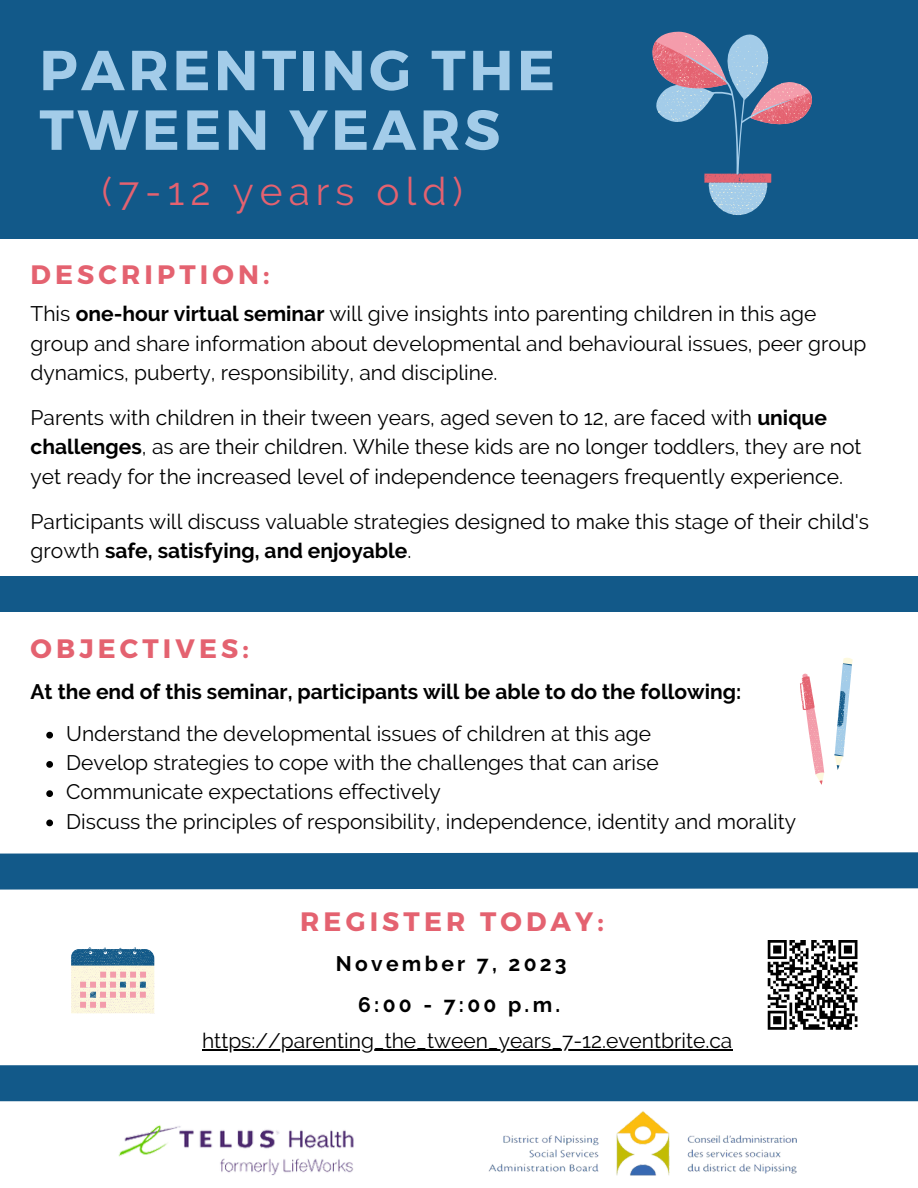
<style>
.page{position:relative;width:918px;height:1188px;background:#fff}
.page>*{position:absolute;margin:0;border:0;box-sizing:border-box;transform-origin:0 0}
.t1{font:700 56.25px/59.7px "Montserrat";letter-spacing:.065em;color:#a3cce9}
.t2{font:38.85px "Raleway";letter-spacing:.155em;color:#e46270}
.t3{font:700 26.7px "Montserrat";letter-spacing:.155em;color:#e46270}
.t4{font:21px/29.2px "Raleway";color:#000}
.t5{font:700 21px "Raleway";color:#000}
.t6{font:700 21px "Raleway";letter-spacing:.155em;color:#000}
.s1{font-weight:700}
</style>
<div class="page">
<div style="left:0;top:0;width:918px;height:239px;background:#125989"></div>
<div style="left:0;top:576px;width:918px;height:36px;background:#125989"></div>
<svg style="left:0;top:852px;width:918px;height:38px;background:#1e618f"></svg>
<div style="left:0;top:1065px;width:918px;height:36px;background:#125989"></div>
<svg style="left:652px;top:32px;width:160px;height:183px"></svg>
<svg style="left:71px;top:947px;width:83px;height:66px;background:#c0c3c3"></svg>
<img style="left:118px;top:1125px;width:236px;height:51px">
<img style="left:488px;top:1111px;width:309px;height:64px">
<svg style="left:800px;top:658px;width:53px;height:127px"></svg>
<svg style="left:46px;top:732px;width:7px;height:7px"></svg>
<svg style="left:46px;top:761px;width:7px;height:7px"></svg>
<svg style="left:46px;top:790px;width:7px;height:7px"></svg>
<svg style="left:46px;top:820px;width:7px;height:6px"></svg>
<hr style="left:202px;top:1049px;width:530px;height:1px;background:#000">
<svg style="left:767px;top:940px;width:91px;height:90px"></svg>
<p class="t1" style="left:39px;top:38px;width:517px">PARENTING THE<br>TWEEN YEARS</p>
<p class="t2" style="left:102px;top:169px;width:363px">(7-12 years old)</p>
<p class="t3" style="left:31px;top:258px;width:241px">DESCRIPTION:</p>
<p class="t4" style="left:31px;top:299px;width:838px">This <span class="s1">one-hour virtual seminar</span> will give insights into parenting children in this age group and share information about developmental and behavioural issues, peer group dynamics, puberty, responsibility, and discipline.</p>
<p class="t4" style="left:31px;top:403px;width:833px">Parents with children in their tween years, aged seven to 12, are faced with <span class="s1">unique challenges</span>, as are their children. While these kids are no longer toddlers, they are not yet ready for the increased level of independence teenagers frequently experience.</p>
<p class="t4" style="left:31px;top:507px;width:840px">Participants will discuss valuable strategies designed to make this stage of their child's growth <span class="s1">safe, satisfying, and enjoyable</span>.</p>
<p class="t3" style="left:31px;top:632px;width:220px">OBJECTIVES:</p>
<p class="t5" style="left:31px;top:680px;width:712px">At the end of this seminar, participants will be able to do the following:</p>
<p class="t4" style="left:66px;top:719px;width:586px">Understand the developmental issues of children at this age</p>
<p class="t4" style="left:66px;top:748px;width:594px">Develop strategies to cope with the challenges that can arise</p>
<p class="t4" style="left:66px;top:777px;width:376px">Communicate expectations effectively</p>
<p class="t4" style="left:66px;top:806px;width:731px">Discuss the principles of responsibility, independence, identity and morality</p>
<p class="t3" style="left:300px;top:904px;width:305px">REGISTER TODAY:</p>
<p class="t6" style="left:336px;top:951px;width:232px">November 7, 2023</p>
<p class="t5" style="left:358px;top:992px;width:204px">6:00 - 7:00 p.m.</p>
<p class="t4" style="left:202px;top:1026px;width:532px">https://parenting_the_tween_years_7-12.eventbrite.ca</p>
</div>
